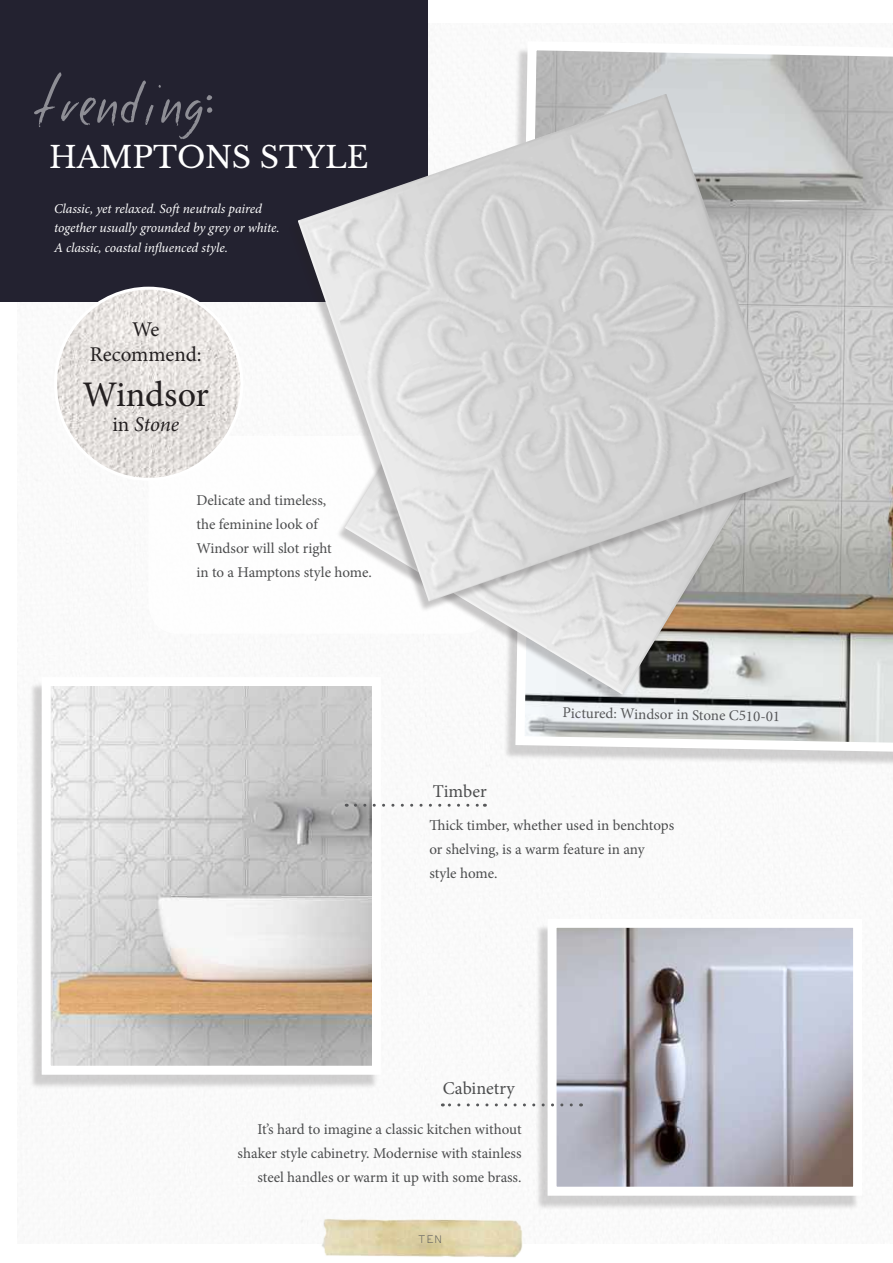
<style>
.page{position:relative;width:893px;height:1263px;background:#fff}
.page>*{position:absolute;margin:0;border:0;box-sizing:border-box;transform-origin:0 0}
.t1{font:36px "Minion Pro";letter-spacing:-.005em;color:#231f20}
.t2{font:30px "Libre Baskerville";color:#fff}
.t3{font:21px/25.2px "Minion Pro";color:#231f20;text-align:center}
.t4{font:italic 21px "Minion Pro";letter-spacing:-.01em;color:#231f20}
.t5{font:18px "Minion Pro";color:#4b4c4d}
.t6{font:15px/24px "Minion Pro";letter-spacing:-.005em;color:#4b4c4d}
.t7{font:15px "Minion Pro";color:#57585a}
.t8{font:italic 13.5px/19.5px "Minion Pro";letter-spacing:-.005em;color:#fff}
.t9{font:13.5px "Not Courier Sans";color:#57585a}
.s1{font-style:normal}
</style>
<div class="page">
<div style="left:0;top:0;width:427px;height:301px;background:#232230"></div>
<svg style="left:34px;top:72px;width:178px;height:67px"></svg>
<div style="left:29px;top:682px;width:349px;height:408px;background:#231f20;opacity:.2"></div>
<img style="left:52px;top:687px;width:319px;height:378px">
<div style="left:42px;top:677px;width:339px;height:398px;border:9px solid #fff"></div>
<img style="left:322px;top:1218px;width:201px;height:40px">
<svg style="left:511px;top:41px;width:382px;height:724px;background:#c8c8c6"></svg>
<div style="left:335px;top:242px;width:459px;height:464px;background:#231f20;opacity:.25"></div>
<img style="left:345px;top:613px;width:451px;height:82px">
<div style="left:288px;top:96px;width:509px;height:517px;background:#231f20;opacity:.25"></div>
<img style="left:298px;top:94px;width:499px;height:507px">
<div style="left:535px;top:924px;width:324px;height:286px;background:#231f20;opacity:.2"></div>
<img style="left:558px;top:929px;width:294px;height:257px">
<div style="left:548px;top:919px;width:314px;height:277px;border:9px solid #fff"></div>
<img style="left:56px;top:288px;width:186px;height:189px">
<svg style="left:442px;top:1103px;width:129px;height:3px"></svg>
<svg style="left:355px;top:804px;width:130px;height:3px"></svg>
<h2 class="t2" style="left:49px;top:139px;width:321px">HAMPTONS STYLE</h2>
<p class="t8" style="left:54px;top:199px;width:227px">Classic, yet relaxed. Soft neutrals paired together usually grounded by grey or white.<br>A classic, coastal influenced style.</p>
<h3 class="t3" style="left:90px;top:317px;width:113px">We<br>Recommend:</h3>
<h1 class="t1" style="left:83px;top:370px;width:128px">Windsor</h1>
<h3 class="t4" style="left:112px;top:410px;width:68px"><span class="s1">in</span> Stone</h3>
<p class="t6" style="left:196px;top:489px;width:177px">Delicate and timeless,<br>the feminine look of<br>Windsor will slot right<br>in to a Hamptons style home.</p>
<p class="t5" style="left:433px;top:779px;width:55px">Timber</p>
<p class="t7" style="left:563px;top:702px;width:219px;rotate:1deg">Pictured: Windsor in Stone C510-01</p>
<p class="t6" style="left:429px;top:813px;width:246px">Thick timber, whether used in benchtops or shelving, is a warm feature in any style home.</p>
<p class="t5" style="left:443px;top:1076px;width:74px">Cabinetry</p>
<p class="t6" style="left:238px;top:1117px;width:285px;text-align:right">It’s hard to imagine a classic kitchen without shaker style cabinetry. Modernise with stainless steel handles or warm it up with some brass.</p>
<p class="t9" style="left:418px;top:1230px;width:26px">TEN</p>
</div>
